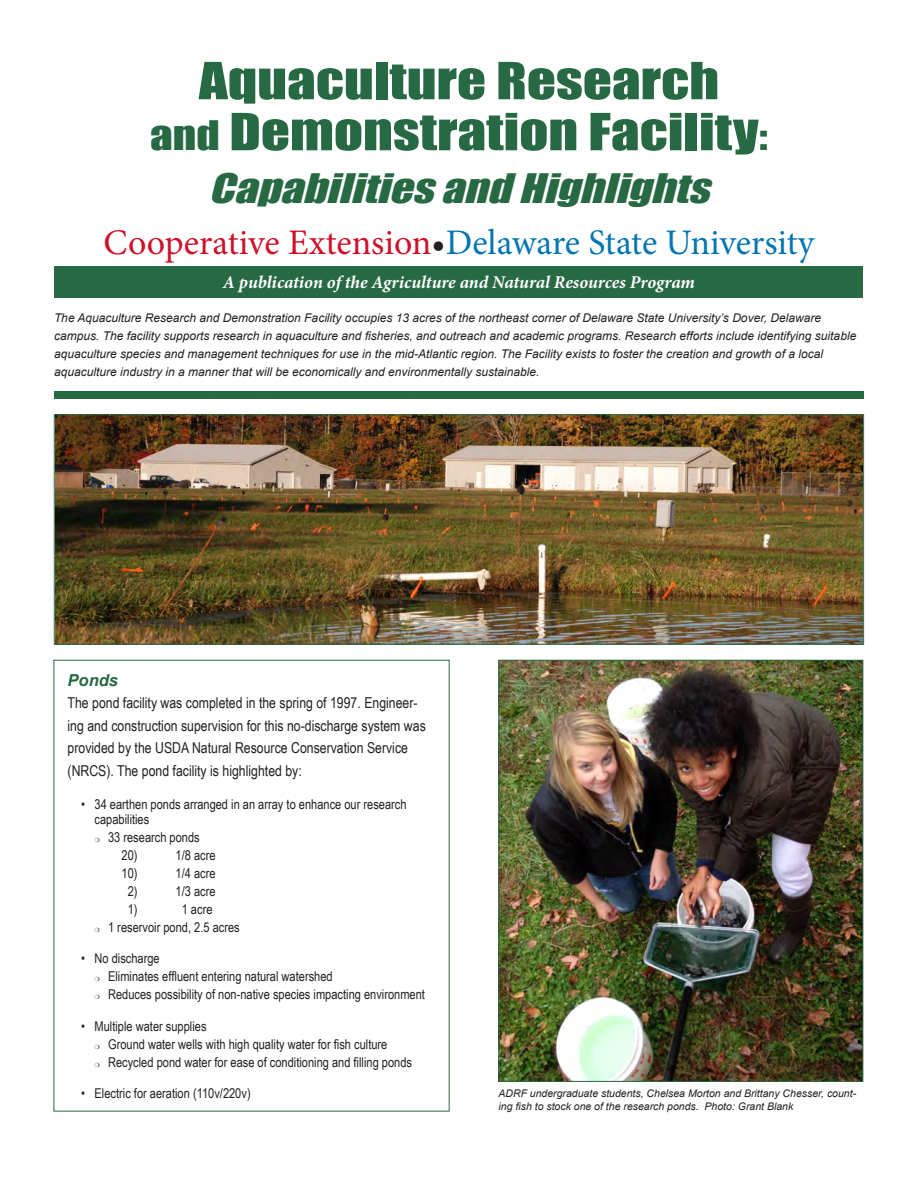
<style>
.page{position:relative;width:918px;height:1188px;background:#fff}
.page>*{position:absolute;margin:0;border:0;box-sizing:border-box;transform-origin:0 0}
.t1{font:47.25px/51px "Impact";color:#276943;text-align:center;scale:1.2 1}
.t2{font:italic 37.35px "Impact";color:#276943;scale:1.2 1}
.t3{font:36px "Minion Pro";color:#0375b1}
.t4{font:italic 700 18px "Minion Pro";letter-spacing:-.005em;color:#fff}
.t5{font:italic 700 16.5px "Arial";color:#276943}
.t6{font:15px/22.5px "Arial Narrow";color:#231f20}
.t7{font:13.5px/15px "Arial Narrow";color:#231f20}
.t8{font:italic 12px/18px "Arial";color:#231f20}
.t9{font:italic 10.5px/12.6px "Arial";color:#231f20}
.s1{font-size:37.35px}
.s2{color:#cd112a}
.s3{color:#231f20}
</style>
<div class="page">
<img style="left:501px;top:662px;width:360px;height:418px">
<div style="left:499px;top:660px;width:364px;height:422px;border:1px solid #276943"></div>
<img style="left:56px;top:416px;width:806px;height:227px">
<div style="left:54px;top:414px;width:810px;height:231px;border:1px solid #276943"></div>
<div style="left:55px;top:267px;width:808px;height:31px;background:#276943"></div>
<div style="left:54px;top:392px;width:810px;height:7px;background:#276943"></div>
<p class="t1" style="left:150px;top:54px;width:516px">Aquaculture Research<br><span class="s1">and</span> Demonstration Facility<span class="s1">:</span></p>
<p class="t2" style="left:209px;top:159px;width:430px">CapabilitiesandHighlights</p>
<p class="t3" style="left:104px;top:218px;width:712px"><span class="s2">Cooperative Extension</span><span class="s3">•</span>Delaware State University</p>
<p class="t4" style="left:223px;top:269px;width:474px">A publication of the Agriculture and Natural Resources Program</p>
<p class="t8" style="left:54px;top:309px;width:804px">The Aquaculture Research and Demonstration Facility occupies 13 acres of the northeast corner of Delaware State University’s Dover, Delaware campus. The facility supports research in aquaculture and fisheries, and outreach and academic programs. Research efforts include identifying suitable aquaculture species and management techniques for use in the mid-Atlantic region. The Facility exists to foster the creation and growth of a local aquaculture industry in a manner that will be economically and environmentally sustainable.</p>
<p class="t5" style="left:68px;top:669px;width:52px">Ponds</p>
<p class="t6" style="left:68px;top:691px;width:360px">The pond facility was completed in the spring of 1997. Engineer&shy;ing and construction supervision for this no-discharge system was provided by the USDA Natural Resource Conservation Service (NRCS). The pond facility is highlighted by:</p>
<p class="t7" style="left:95px;top:796px;width:314px;text-indent:-14px">• 34 earthen ponds arranged in an array to enhance our research capabilities</p>
<p class="t7" style="left:108px;top:829px;width:93px">33 research ponds</p>
<p class="t7" style="left:122px;top:847px;width:17px">20)</p>
<p class="t7" style="left:176px;top:847px;width:42px">1/8 acre</p>
<p class="t7" style="left:122px;top:865px;width:17px">10)</p>
<p class="t7" style="left:176px;top:865px;width:42px">1/4 acre</p>
<p class="t7" style="left:128px;top:883px;width:11px">2)</p>
<p class="t7" style="left:176px;top:883px;width:42px">1/3 acre</p>
<p class="t7" style="left:128px;top:901px;width:11px">1)</p>
<p class="t7" style="left:182px;top:901px;width:32px">1 acre</p>
<p class="t7" style="left:108px;top:919px;width:133px">1 reservoir pond, 2.5 acres</p>
<p class="t7" style="left:81px;top:951px;width:80px">• No discharge</p>
<p class="t7" style="left:108px;top:969px;width:226px">Eliminates effluent entering natural watershed</p>
<p class="t7" style="left:108px;top:987px;width:318px">Reduces possibility of non-native species impacting environment</p>
<p class="t7" style="left:81px;top:1018px;width:127px">• Multiple water supplies</p>
<p class="t7" style="left:108px;top:1036px;width:281px">Ground water wells with high quality water for fish culture</p>
<p class="t7" style="left:108px;top:1054px;width:305px">Recycled pond water for ease of conditioning and filling ponds</p>
<p class="t7" style="left:81px;top:1086px;width:171px">• Electric for aeration (110v/220v)</p>
<p class="t9" style="left:499px;top:1088px;width:359px">ADRF undergraduate students, Chelsea Morton and Brittany Chesser, count&shy;ing fish to stock one of the research ponds. Photo: Grant Blank</p>
</div>
